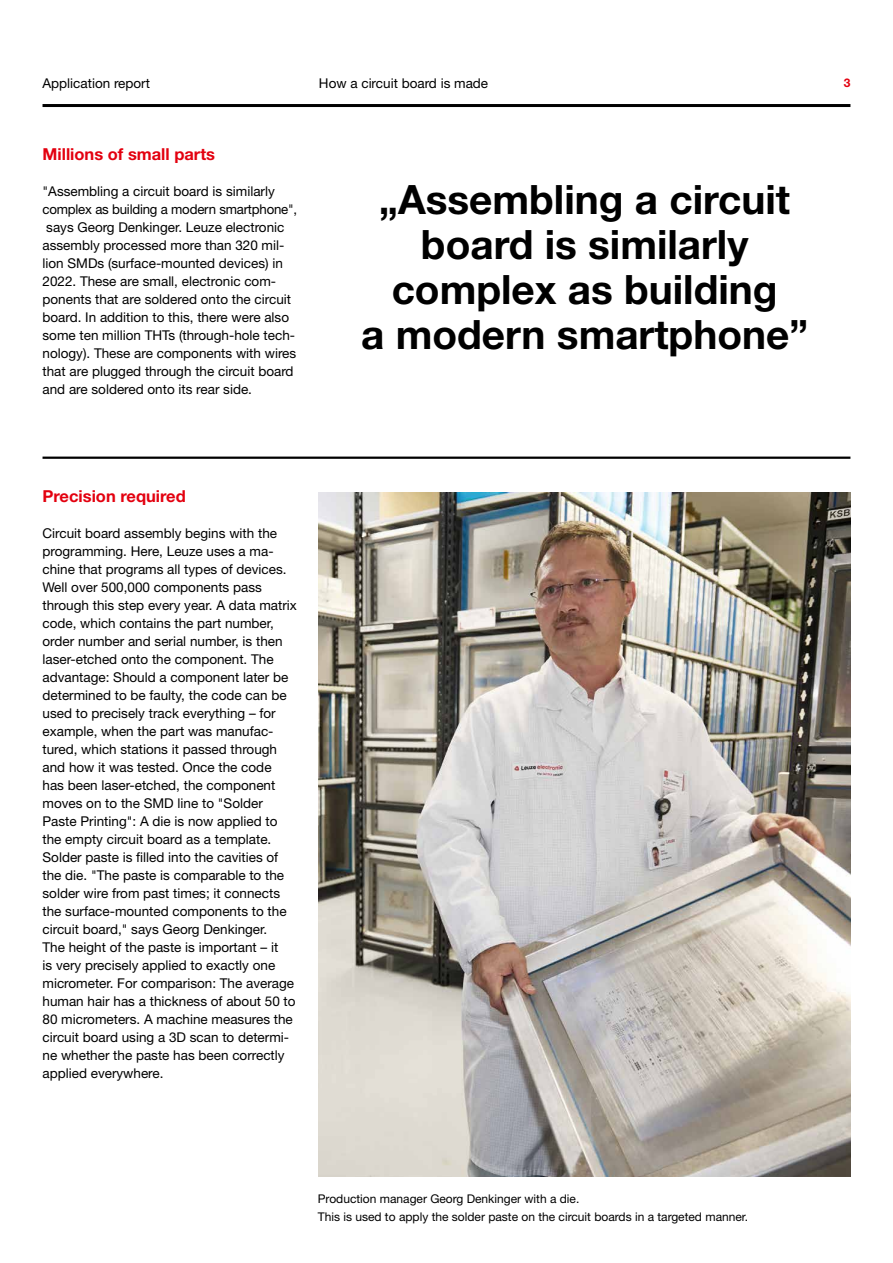
<style>
.page{position:relative;width:893px;height:1263px;background:#fff}
.page>*{position:absolute;margin:0;border:0;box-sizing:border-box;transform-origin:0 0}
.t1{font:700 40.5px/45px "Helvetica Neue LT Pro";color:#000;text-align:center}
.t2{font:700 16.5px "Helvetica Neue LT Pro";color:#e3000f}
.t3{font:13.5px/18px "Helvetica Neue LT Pro";color:#000}
.t4{font:12px/18px "Helvetica Neue LT Pro";color:#000}
.t5{font:700 12px "Helvetica Neue LT Pro";color:#e3000f}
</style>
<div class="page">
<img style="left:319px;top:493px;width:531px;height:684px">
<hr style="left:43px;top:457px;width:807px;height:2px;background:#000">
<hr style="left:43px;top:104px;width:807px;height:3px;background:#000">
<p class="t3" style="left:43px;top:73px;width:109px">Application report</p>
<p class="t3" style="left:319px;top:73px;width:171px">How a circuit board is made</p>
<p class="t5" style="left:844px;top:75px;width:8px">3</p>
<p class="t2" style="left:43px;top:143px;width:174px">Millions of small parts</p>
<p class="t3" style="left:43px;top:181px;width:256px">"Assembling a circuit board is similarly complex as building a modern smartphone", says Georg Denkinger. Leuze electronic assembly processed more than 320 mil&shy;lion SMDs (surface-mounted devices) in 2022. These are small, electronic com&shy;ponents that are soldered onto the circuit board. In addition to this, there were also some ten million THTs (through-hole tech&shy;nology). These are components with wires that are plugged through the circuit board and are soldered onto its rear side.</p>
<p class="t2" style="left:43px;top:485px;width:145px">Precision required</p>
<p class="t3" style="left:43px;top:523px;width:256px">Circuit board assembly begins with the programming. Here, Leuze uses a ma&shy;chine that programs all types of devices.<br>Well over 500,000 components pass through this step every year. A data matrix code, which contains the part number, order number and serial number, is then laser-etched onto the component. The advantage: Should a component later be determined to be faulty, the code can be used to precisely track everything – for example, when the part was manufac&shy;tured, which stations it passed through and how it was tested. Once the code<br>has been laser-etched, the component moves on to the SMD line to "Solder Paste Printing": A die is now applied to the empty circuit board as a template.<br>Solder paste is filled into the cavities of the die. "The paste is comparable to the solder wire from past times; it connects the surface-mounted components to the circuit board," says Georg Denkinger.<br>The height of the paste is important – it<br>is very precisely applied to exactly one micrometer. For comparison: The average human hair has a thickness of about 50 to 80 micrometers. A machine measures the circuit board using a 3D scan to determi&shy;ne whether the paste has been correctly applied everywhere.</p>
<h1 class="t1" style="left:361px;top:175px;width:448px">„Assembling a circuit board is similarly complex as building<br>a modern smartphone”</h1>
<p class="t4" style="left:318px;top:1190px;width:432px">Production manager Georg Denkinger with a die.<br>This is used to apply the solder paste on the circuit boards in a targeted manner.</p>
</div>
